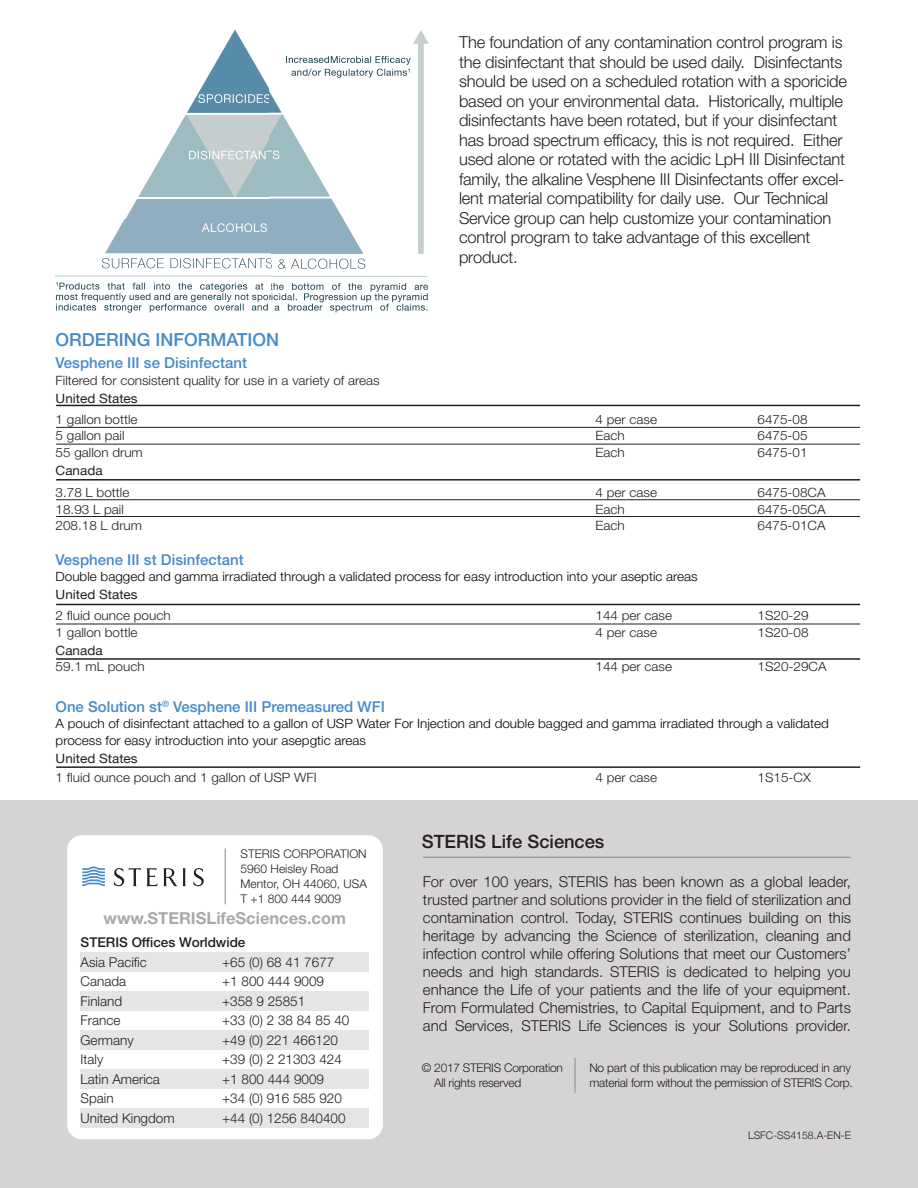
<style>
.page{position:relative;width:918px;height:1188px;background:#fff}
.page>*{position:absolute;margin:0;border:0;box-sizing:border-box;transform-origin:0 0}
.t1{font:500 18.45px "Helvetica Neue LT Std";color:#231f20}
.t2{font:500 18px "Helvetica Neue LT Std";color:#468ac9}
.t3{font:300 16.5px/19.5px "Helvetica Neue LT Std";letter-spacing:-.01em;color:#231f20}
.t4{font:700 16.5px "Helvetica Neue LT Std";color:#a8a9ad}
.t5{font:300 15px/18px "Helvetica Neue LT Std";color:#231f20;text-align:justify}
.t6{font:500 15px "Helvetica Neue LT Std";color:#468ac9}
.t7{font:300 13.5px "Helvetica Neue LT Std";color:#231f20}
.t8{font:500 13.5px "Helvetica Neue LT Std";color:#231f20}
.t9{font:300 12.9px "Helvetica Neue LT Std";color:#231f20;scale:1.05 1}
.t10{font:300 12.9px/16.5px "Helvetica Neue LT Std";color:#040503;scale:1.05 1}
.t11{font:12.9px "Helvetica Neue";color:#231f20;scale:1.05 1}
.t12{font:300 12px/15px "Helvetica Neue LT Std";letter-spacing:-.015em;color:#231f20}
.t13{font:300 10.5px "Helvetica Neue";color:#231f20}
</style>
<div class="page">
<div style="left:0;top:800px;width:918px;height:388px;background:#d5d3d3"></div>
<div style="left:67px;top:835px;width:316px;height:304px;background:#fff;border-radius:15px"></div>
<svg style="left:82px;top:867px;width:23px;height:19px"></svg>
<svg style="left:193px;top:868px;width:11px;height:19px"></svg>
<svg style="left:114px;top:868px;width:72px;height:19px"></svg>
<hr style="left:225px;top:848px;width:1px;height:56px;background:#86888b">
<div style="left:81px;top:952px;width:288px;height:20px;background:#e4e5e7"></div>
<div style="left:81px;top:991px;width:288px;height:20px;background:#e4e5e7"></div>
<div style="left:81px;top:1030px;width:288px;height:20px;background:#e4e5e7"></div>
<div style="left:81px;top:1069px;width:288px;height:20px;background:#e4e5e7"></div>
<div style="left:81px;top:1109px;width:288px;height:19px;background:#e4e5e7"></div>
<hr style="left:423px;top:857px;width:428px;height:1px;background:#8c8b8e">
<hr style="left:575px;top:1058px;width:1px;height:35px;background:#8c8b8e">
<img style="left:55px;top:30px;width:374px;height:283px">
<hr style="left:56px;top:405px;width:804px;height:1px;background:#231f20">
<hr style="left:56px;top:479px;width:804px;height:2px;background:#231f20">
<hr style="left:56px;top:604px;width:804px;height:1px;background:#231f20">
<hr style="left:56px;top:658px;width:804px;height:2px;background:#231f20">
<hr style="left:56px;top:766px;width:804px;height:2px;background:#231f20">
<hr style="left:56px;top:427px;width:804px;height:1px;background:#231f20">
<hr style="left:56px;top:624px;width:804px;height:1px;background:#231f20">
<hr style="left:56px;top:444px;width:804px;height:1px;background:#231f20">
<hr style="left:56px;top:499px;width:804px;height:1px;background:#231f20">
<hr style="left:56px;top:516px;width:804px;height:1px;background:#231f20">
<p class="t2" style="left:55px;top:329px;width:225px">ORDERING INFORMATION</p>
<p class="t3" style="left:459px;top:32px;width:390px">The foundation of any contamination control program is the disinfectant that should be used daily. Disinfectants should be used on a scheduled rotation with a sporicide based on your environmental data. Historically, multiple disinfectants have been rotated, but if your disinfectant has broad spectrum efficacy, this is not required. Either used alone or rotated with the acidic LpH III Disinfectant family, the alkaline Vesphene III Disinfectants offer excel&shy;lent material compatibility for daily use. Our Technical Service group can help customize your contamination control program to take advantage of this excellent product.</p>
<p class="t6" style="left:56px;top:354px;width:193px">Vesphene III se Disinfectant</p>
<p class="t9" style="left:56px;top:372px;width:310px">Filtered for consistent quality for use in a variety of areas</p>
<p class="t11" style="left:56px;top:389px;width:80px">United States</p>
<p class="t9" style="left:56px;top:411px;width:80px">1 gallon bottle</p>
<p class="t9" style="left:596px;top:411px;width:60px">4 per case</p>
<p class="t9" style="left:758px;top:411px;width:49px">6475-08</p>
<p class="t9" style="left:56px;top:428px;width:67px">5 gallon pail</p>
<p class="t9" style="left:596px;top:428px;width:29px">Each</p>
<p class="t9" style="left:758px;top:428px;width:49px">6475-05</p>
<p class="t9" style="left:56px;top:444px;width:85px">55 gallon drum</p>
<p class="t9" style="left:596px;top:444px;width:29px">Each</p>
<p class="t9" style="left:758px;top:444px;width:49px">6475-01</p>
<p class="t11" style="left:56px;top:461px;width:46px">Canada</p>
<p class="t9" style="left:56px;top:485px;width:72px">3.78 L bottle</p>
<p class="t9" style="left:596px;top:485px;width:60px">4 per case</p>
<p class="t9" style="left:758px;top:485px;width:66px">6475-08CA</p>
<p class="t9" style="left:56px;top:501px;width:67px">18.93 L pail</p>
<p class="t9" style="left:596px;top:501px;width:29px">Each</p>
<p class="t9" style="left:758px;top:501px;width:66px">6475-05CA</p>
<p class="t9" style="left:56px;top:518px;width:84px">208.18 L drum</p>
<p class="t9" style="left:596px;top:518px;width:29px">Each</p>
<p class="t9" style="left:758px;top:518px;width:66px">6475-01CA</p>
<p class="t6" style="left:56px;top:550px;width:190px">Vesphene III st Disinfectant</p>
<p class="t10" style="left:56px;top:568px;width:613px">Double bagged and gamma irradiated through a validated process for easy introduction into your aseptic areas</p>
<p class="t11" style="left:56px;top:585px;width:80px">United States</p>
<p class="t9" style="left:56px;top:608px;width:111px">2 fluid ounce pouch</p>
<p class="t9" style="left:596px;top:608px;width:74px">144 per case</p>
<p class="t9" style="left:758px;top:608px;width:50px">1S20-29</p>
<p class="t9" style="left:56px;top:624px;width:80px">1 gallon bottle</p>
<p class="t9" style="left:596px;top:624px;width:60px">4 per case</p>
<p class="t9" style="left:758px;top:624px;width:50px">1S20-08</p>
<p class="t11" style="left:56px;top:641px;width:46px">Canada</p>
<p class="t9" style="left:56px;top:659px;width:86px">59.1 mL pouch</p>
<p class="t9" style="left:596px;top:659px;width:74px">144 per case</p>
<p class="t9" style="left:758px;top:659px;width:67px">1S20-29CA</p>
<p class="t6" style="left:56px;top:697px;width:331px">One Solution st<sup>®</sup> Vesphene III Premeasured WFI</p>
<p class="t10" style="left:56px;top:715px;width:738px">A pouch of disinfectant attached to a gallon of USP Water For Injection and double bagged and gamma irradiated through a validated process for easy introduction into your asepgtic areas</p>
<p class="t11" style="left:56px;top:749px;width:80px">United States</p>
<p class="t9" style="left:56px;top:770px;width:250px">1 fluid ounce pouch and 1 gallon of USP WFI</p>
<p class="t9" style="left:596px;top:770px;width:60px">4 per case</p>
<p class="t9" style="left:758px;top:770px;width:52px">1S15-CX</p>
<p class="t12" style="left:241px;top:846px;width:128px">STERIS CORPORATION<br>5960 Heisley Road<br>Mentor, OH 44060, USA<br>T +1 800 444 9009</p>
<p class="t8" style="left:81px;top:934px;width:166px">STERIS Offices Worldwide</p>
<p class="t7" style="left:81px;top:954px;width:68px">Asia Pacific</p>
<p class="t7" style="left:222px;top:954px;width:114px">+65 (0) 68 41 7677</p>
<p class="t7" style="left:81px;top:973px;width:47px">Canada</p>
<p class="t7" style="left:222px;top:973px;width:103px">+1 800 444 9009</p>
<p class="t7" style="left:81px;top:993px;width:43px">Finland</p>
<p class="t7" style="left:222px;top:993px;width:85px">+358 9 25851</p>
<p class="t7" style="left:81px;top:1012px;width:41px">France</p>
<p class="t7" style="left:222px;top:1012px;width:129px">+33 (0) 2 38 84 85 40</p>
<p class="t7" style="left:81px;top:1032px;width:55px">Germany</p>
<p class="t7" style="left:222px;top:1032px;width:117px">+49 (0) 221 466120</p>
<p class="t7" style="left:81px;top:1051px;width:24px">Italy</p>
<p class="t7" style="left:222px;top:1051px;width:121px">+39 (0) 2 21303 424</p>
<p class="t7" style="left:81px;top:1071px;width:81px">Latin America</p>
<p class="t7" style="left:222px;top:1071px;width:103px">+1 800 444 9009</p>
<p class="t7" style="left:81px;top:1090px;width:35px">Spain</p>
<p class="t7" style="left:222px;top:1090px;width:121px">+34 (0) 916 585 920</p>
<p class="t7" style="left:81px;top:1110px;width:96px">United Kingdom</p>
<p class="t7" style="left:222px;top:1110px;width:125px">+44 (0) 1256 840400</p>
<p class="t4" style="left:104px;top:908px;width:244px">www.STERISLifeSciences.com</p>
<p class="t1" style="left:422px;top:831px;width:184px">STERIS Life Sciences</p>
<p class="t5" style="left:423px;top:872px;width:430px">For over 100 years, STERIS has been known as a global leader, trusted partner and solutions provider in the field of sterilization and contamination control. Today, STERIS continues building on this heritage by advancing the Science of sterilization, cleaning and infection control while offering Solutions that meet our Customers’ needs and high standards. STERIS is dedicated to helping you enhance the Life of your patients and the life of your equipment.<br>From Formulated Chemistries, to Capital Equipment, and to Parts and Services, STERIS Life Sciences is your Solutions provider.</p>
<p class="t12" style="left:434px;top:1060px;width:130px;text-indent:-12px">© 2017 STERIS Corporation<br>All rights reserved</p>
<p class="t12" style="left:589px;top:1060px;width:265px">No part of this publication may be reproduced in any material form without the permission of STERIS Corp.</p>
<p class="t13" style="left:748px;top:1127px;width:104px">LSFC-SS4158.A-EN-E</p>
</div>
